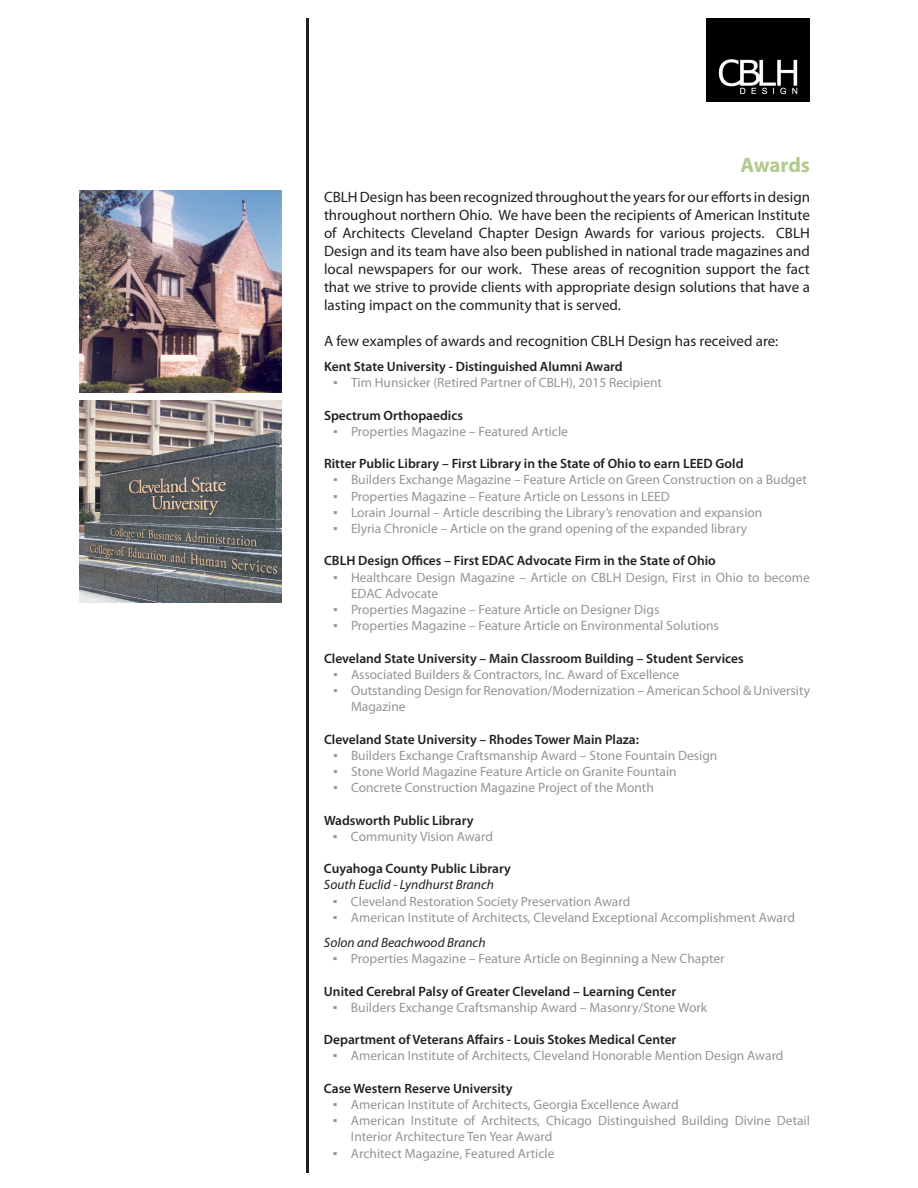
<style>
.page{position:relative;width:918px;height:1188px;background:#fff}
.page>*{position:absolute;margin:0;border:0;box-sizing:border-box;transform-origin:0 0}
.t1{font:700 21px "Myriad Pro";letter-spacing:-.005em;color:#b2ca8e}
.t2{font:15px/18px "Myriad Pro";color:#231f20;text-align:justify}
.t3{font:13.5px/16.2px "Myriad Pro";color:#939598}
.t4{font:600 13.5px "Myriad Pro";color:#231f20}
.t5{font:italic 13.5px "Myriad Pro";color:#231f20}
.s1{font-family:"Verdana"}
</style>
<div class="page">
<hr style="left:306px;top:18px;width:3px;height:1155px;background:#231f20">
<img style="left:707px;top:18px;width:103px;height:84px">
<img style="left:80px;top:190px;width:201px;height:203px">
<img style="left:80px;top:400px;width:202px;height:202px">
<p class="t1" style="left:741px;top:151px;width:71px">Awards</p>
<p class="t2" style="left:324px;top:187px;width:488px">CBLH Design has been recognized throughout the years for our efforts in design throughout northern Ohio. We have been the recipients of American Institute of Architects Cleveland Chapter Design Awards for various projects. CBLH Design and its team have also been published in national trade magazines and local newspapers for our work. These areas of recognition support the fact that we strive to provide clients with appropriate design solutions that have a lasting impact on the community that is served.</p>
<p class="t2" style="left:324px;top:331px;width:456px">A few examples of awards and recognition CBLH Design has received are:</p>
<p class="t4" style="left:324px;top:358px;width:300px">Kent State University - Distinguished Alumni Award</p>
<p class="t3" style="left:333px;top:374px;width:331px"><span class="s1">▪</span> Tim Hunsicker (Retired Partner of CBLH), 2015 Recipient</p>
<p class="t4" style="left:324px;top:406px;width:141px">Spectrum Orthopaedics</p>
<p class="t3" style="left:333px;top:423px;width:236px"><span class="s1">▪</span> Properties Magazine – Featured Article</p>
<p class="t4" style="left:324px;top:455px;width:421px">Ritter Public Library – First Library in the State of Ohio to earn LEED Gold</p>
<p class="t3" style="left:333px;top:472px;width:476px"><span class="s1">▪</span> Builders Exchange Magazine – Feature Article on Green Construction on a Budget</p>
<p class="t3" style="left:333px;top:488px;width:338px"><span class="s1">▪</span> Properties Magazine – Feature Article on Lessons in LEED</p>
<p class="t3" style="left:333px;top:504px;width:431px"><span class="s1">▪</span> Lorain Journal – Article describing the Library’s renovation and expansion</p>
<p class="t3" style="left:333px;top:520px;width:416px"><span class="s1">▪</span> Elyria Chronicle – Article on the grand opening of the expanded library</p>
<p class="t4" style="left:324px;top:552px;width:393px">CBLH Design Offices – First EDAC Advocate Firm in the State of Ohio</p>
<p class="t3" style="left:351px;top:569px;width:460px;text-indent:-18px"><span class="s1">▪</span> Healthcare Design Magazine – Article on CBLH Design, First in Ohio to become<br>EDAC Advocate</p>
<p class="t3" style="left:333px;top:601px;width:328px"><span class="s1">▪</span> Properties Magazine – Feature Article on Designer Digs</p>
<p class="t3" style="left:333px;top:617px;width:387px"><span class="s1">▪</span> Properties Magazine – Feature Article on Environmental Solutions</p>
<p class="t4" style="left:324px;top:649px;width:421px">Cleveland State University – Main Classroom Building – Student Services</p>
<p class="t3" style="left:333px;top:666px;width:348px"><span class="s1">▪</span> Associated Builders &amp; Contractors, Inc. Award of Excellence</p>
<p class="t3" style="left:351px;top:682px;width:461px;text-indent:-18px"><span class="s1">▪</span> Outstanding Design for Renovation/Modernization – American School &amp; University<br>Magazine</p>
<p class="t4" style="left:324px;top:730px;width:317px">Cleveland State University – Rhodes Tower Main Plaza:</p>
<p class="t3" style="left:333px;top:747px;width:386px"><span class="s1">▪</span> Builders Exchange Craftsmanship Award – Stone Fountain Design</p>
<p class="t3" style="left:333px;top:763px;width:345px"><span class="s1">▪</span> Stone World Magazine Feature Article on Granite Fountain</p>
<p class="t3" style="left:333px;top:779px;width:322px"><span class="s1">▪</span> Concrete Construction Magazine Project of the Month</p>
<p class="t4" style="left:324px;top:811px;width:151px">Wadsworth Public Library</p>
<p class="t3" style="left:333px;top:828px;width:162px"><span class="s1">▪</span> Community Vision Award</p>
<p class="t4" style="left:324px;top:860px;width:188px">Cuyahoga County Public Library</p>
<p class="t5" style="left:324px;top:876px;width:172px">South Euclid - Lyndhurst Branch</p>
<p class="t3" style="left:333px;top:893px;width:299px"><span class="s1">▪</span> Cleveland Restoration Society Preservation Award</p>
<p class="t3" style="left:333px;top:909px;width:464px"><span class="s1">▪</span> American Institute of Architects, Cleveland Exceptional Accomplishment Award</p>
<p class="t5" style="left:324px;top:934px;width:163px">Solon and Beachwood Branch</p>
<p class="t3" style="left:333px;top:950px;width:393px"><span class="s1">▪</span> Properties Magazine – Feature Article on Beginning a New Chapter</p>
<p class="t4" style="left:324px;top:982px;width:354px">United Cerebral Palsy of Greater Cleveland – Learning Center</p>
<p class="t3" style="left:333px;top:999px;width:376px"><span class="s1">▪</span> Builders Exchange Craftsmanship Award – Masonry/Stone Work</p>
<p class="t4" style="left:324px;top:1031px;width:354px">Department of Veterans Affairs - Louis Stokes Medical Center</p>
<p class="t3" style="left:333px;top:1048px;width:452px"><span class="s1">▪</span> American Institute of Architects, Cleveland Honorable Mention Design Award</p>
<p class="t4" style="left:324px;top:1080px;width:190px">Case Western Reserve University</p>
<p class="t3" style="left:333px;top:1096px;width:347px"><span class="s1">▪</span> American Institute of Architects, Georgia Excellence Award</p>
<p class="t3" style="left:351px;top:1112px;width:460px;text-indent:-18px"><span class="s1">▪</span> American Institute of Architects, Chicago Distinguished Building Divine Detail<br>Interior Architecture Ten Year Award</p>
<p class="t3" style="left:333px;top:1145px;width:223px"><span class="s1">▪</span> Architect Magazine, Featured Article</p>
</div>
